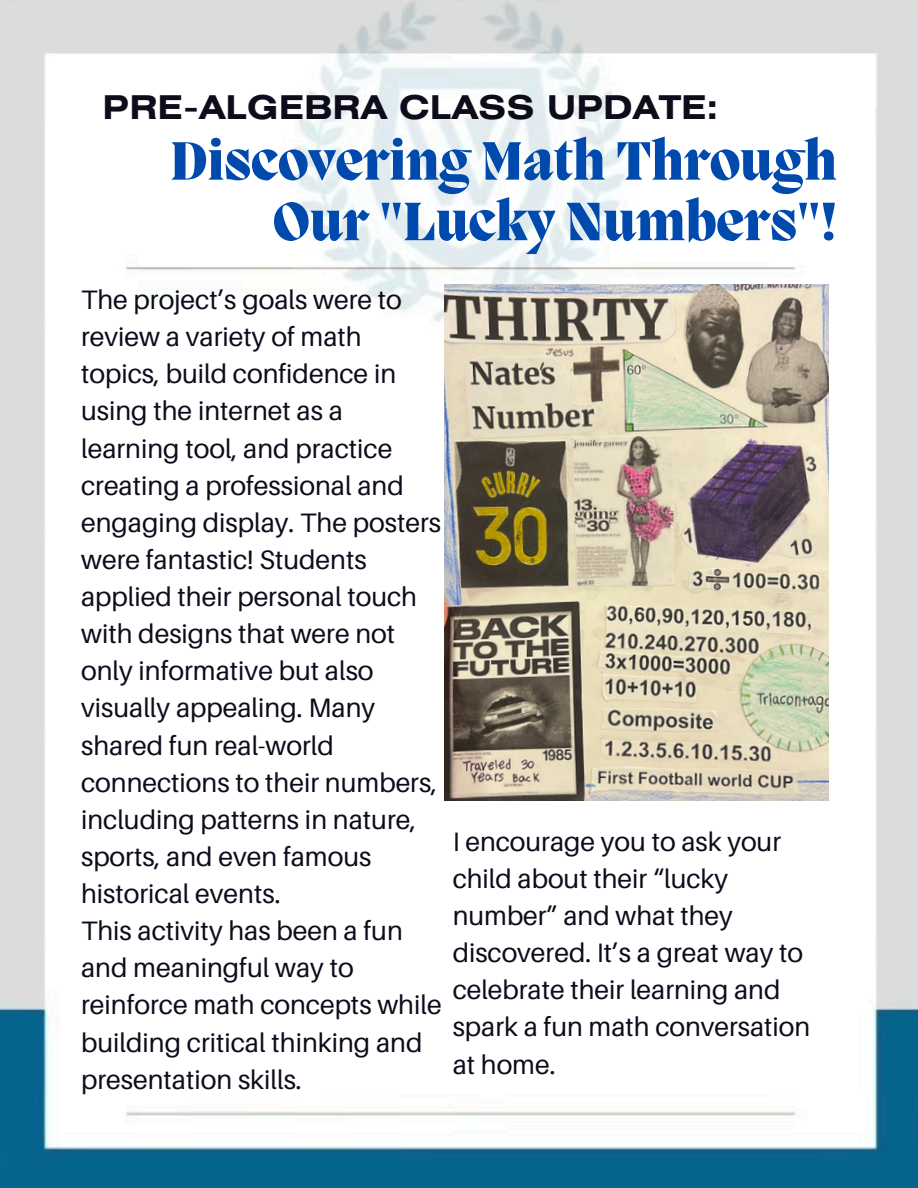
<style>
.page{position:relative;width:918px;height:1188px;background:#fff}
.page>*{position:absolute;margin:0;border:0;box-sizing:border-box;transform-origin:0 0}
.t1{font:800 55.5px/60.6px "Migra";color:#004aad;text-align:right}
.t2{font:700 32.7px "Helios Ext";color:#0e0b1b}
.t3{font:26.7px/37.2px "Aileron";color:#0e0b1b}
</style>
<div class="page">
<img style="left:0;top:0;width:918px;height:1188px">
<img style="left:444px;top:285px;width:384px;height:515px">
<p class="t2" style="left:103px;top:95px;width:617px">PRE-ALGEBRA CLASS UPDATE:</p>
<p class="t1" style="left:170px;top:135px;width:668px">Discovering Math Through<br>Our "Lucky Numbers"!</p>
<h2 class="t3" style="left:81px;top:281px;width:362px">The project’s goals were to review a variety of math topics, build confidence in using the internet as a learning tool, and practice creating a professional and engaging display. The posters were fantastic! Students applied their personal touch with designs that were not only informative but also visually appealing. Many shared fun real-world connections to their numbers, including patterns in nature, sports, and even famous historical events.</h2>
<h1 class="t3" style="left:81px;top:912px;width:362px">This activity has been a fun and meaningful way to reinforce math concepts while building critical thinking and presentation skills.</h1>
<p class="t3" style="left:453px;top:822px;width:359px">I encourage you to ask your child about their “lucky number” and what they discovered. It’s a great way to celebrate their learning and spark a fun math conversation at home.</p>
</div>
